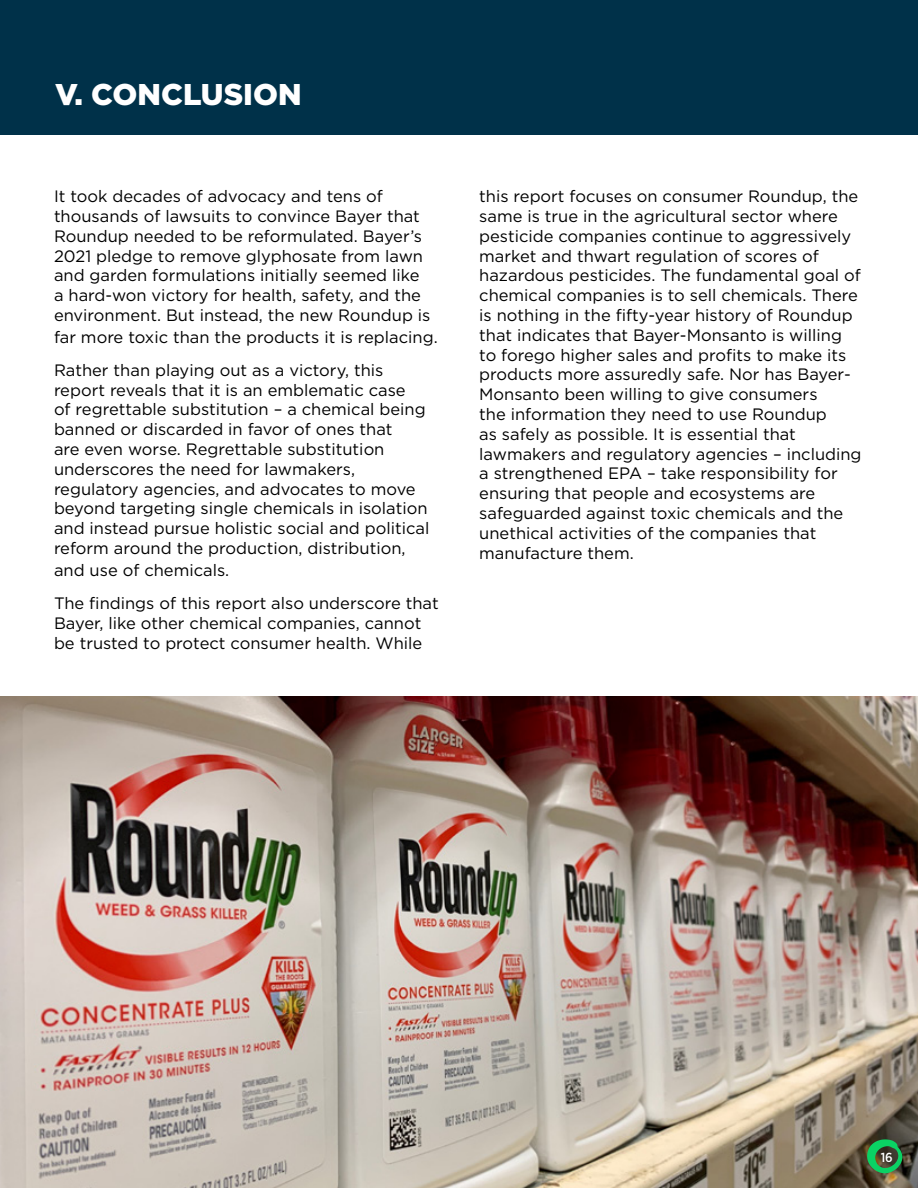
<style>
.page{position:relative;width:918px;height:1188px;background:#fff}
.page>*{position:absolute;margin:0;border:0;box-sizing:border-box;transform-origin:0 0}
.t1{font:900 30px "Gotham";color:#fff}
.t2{font:16.5px/19.8px "Gotham";color:#000}
.t3{font:500 13.05px "Gotham Narrow";color:#fff}
</style>
<div class="page">
<div style="left:0;top:0;width:918px;height:135px;background:#003149"></div>
<img style="left:0;top:697px;width:918px;height:491px">
<svg style="left:867px;top:1139px;width:36px;height:34px"></svg>
<h1 class="t1" style="left:55px;top:81px;width:248px">V. CONCLUSION</h1>
<p class="t2" style="left:54px;top:187px;width:378px">It took decades of advocacy and tens of thousands of lawsuits to convince Bayer that Roundup needed to be reformulated. Bayer’s 2021 pledge to remove glyphosate from lawn and garden formulations initially seemed like a hard-won victory for health, safety, and the environment. But instead, the new Roundup is</p>
<p class="t2" style="left:54px;top:321px;width:385px;line-height:33.3px">far more toxic than the products it is replacing.<br>Rather than playing out as a victory, this</p>
<p class="t2" style="left:54px;top:381px;width:377px">report reveals that it is an emblematic case<br>of regrettable substitution – a chemical being banned or discarded in favor of ones that<br>are even worse. Regrettable substitution underscores the need for lawmakers, regulatory agencies, and advocates to move beyond targeting single chemicals in isolation and instead pursue holistic social and political reform around the production, distribution,</p>
<p class="t2" style="left:54px;top:554px;width:386px;line-height:33.3px">and use of chemicals.<br>The findings of this report also underscore that</p>
<p class="t2" style="left:54px;top:614px;width:370px">Bayer, like other chemical companies, cannot be trusted to protect consumer health. While</p>
<p class="t2" style="left:479px;top:187px;width:384px">this report focuses on consumer Roundup, the same is true in the agricultural sector where pesticide companies continue to aggressively market and thwart regulation of scores of hazardous pesticides. The fundamental goal of chemical companies is to sell chemicals. There is nothing in the fifty-year history of Roundup that indicates that Bayer-Monsanto is willing to forego higher sales and profits to make its products more assuredly safe. Nor has Bayer-Monsanto been willing to give consumers<br>the information they need to use Roundup<br>as safely as possible. It is essential that lawmakers and regulatory agencies – including a strengthened EPA – take responsibility for ensuring that people and ecosystems are safeguarded against toxic chemicals and the unethical activities of the companies that manufacture them.</p>
<p class="t3" style="left:881px;top:1151px;width:14px">16</p>
</div>
